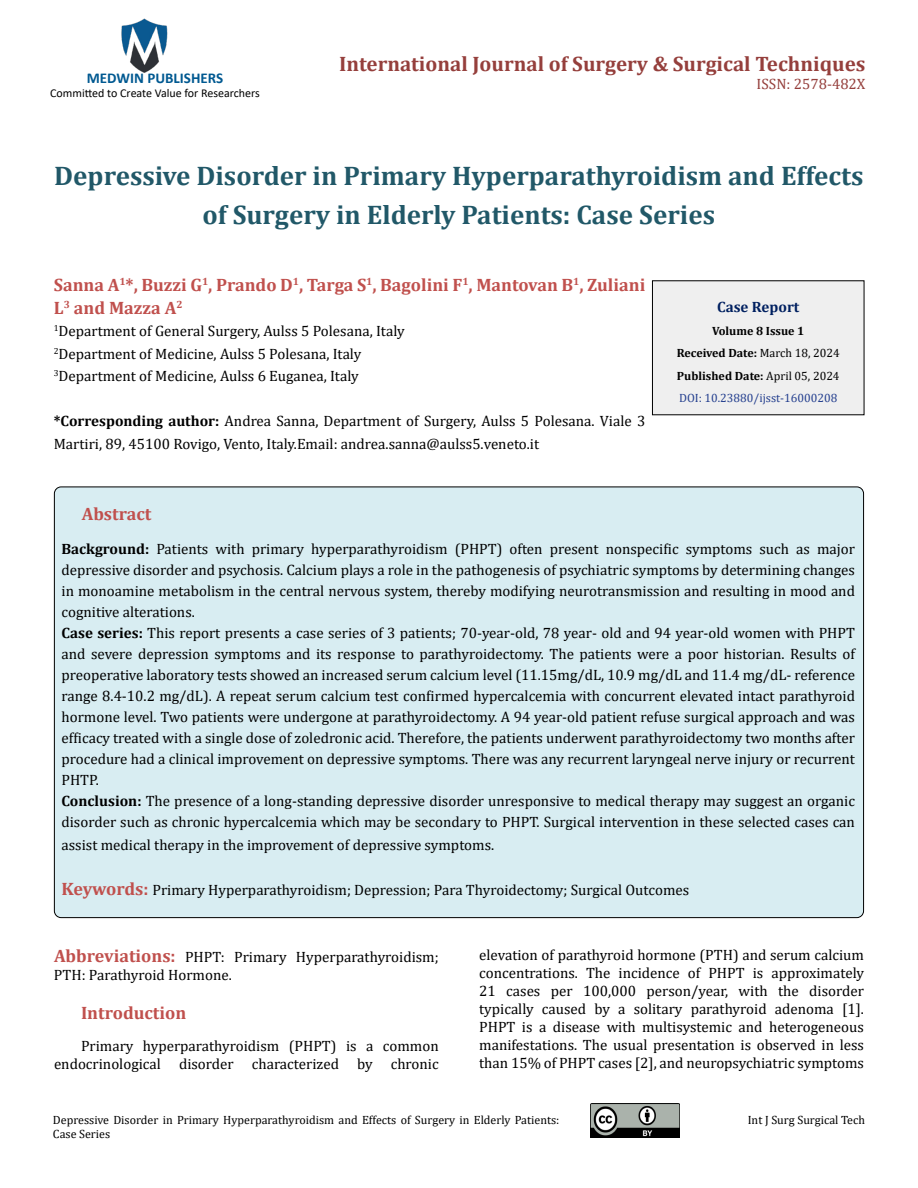
<style>
.page{position:relative;width:918px;height:1188px;background:#fff}
.page>*{position:absolute;margin:0;border:0;box-sizing:border-box;transform-origin:0 0}
.t1{font:700 27px/39px "Cambria";color:#215868;text-align:center}
.t2{font:700 21px "Cambria";color:#953f3c}
.t3{font:700 18px/22.5px "Cambria";color:#c0504d}
.t4{font:15px/21px "Cambria";color:#000}
.t5{font:700 15px "Calibri";color:#005991}
.t6{font:15px "Cambria";color:#953f3c}
.t7{font:700 15px "Cambria";color:#002060}
.t8{font:12px/14.4px "Cambria";color:#000}
.t9{font:700 12px/22.5px "Cambria";color:#000;text-align:center}
.t10{font:12px "Calibri";color:#000}
.s1{font-weight:700}
.s2{font-weight:400}
.s3{font-weight:400;color:#25408f}
.s4{font-weight:700;font-size:18px;color:#c0504d}
</style>
<div class="page">
<img style="left:121px;top:18px;width:47px;height:55px">
<img style="left:591px;top:1104px;width:88px;height:33px">
<div style="left:652px;top:281px;width:212px;height:134px;background:#efefef"></div>
<div style="left:54px;top:487px;width:810px;height:431px;background:#d8edf2;border-radius:7px"></div>
<p class="t5" style="left:87px;top:67px;width:138px">MEDWIN PUBLISHERS</p>
<p class="t10" style="left:50px;top:85px;width:211px">Committed to Create Value for Researchers</p>
<h2 class="t2" style="left:339px;top:49px;width:528px">International Journal of Surgery &amp; Surgical Techniques</h2>
<p class="t6" style="left:757px;top:75px;width:110px">ISSN: 2578-482X</p>
<h1 class="t1" style="left:54px;top:155px;width:811px">Depressive Disorder in Primary Hyperparathyroidism and Effects of Surgery in Elderly Patients: Case Series</h1>
<p class="t3" style="left:54px;top:273px;width:593px">Sanna A<sup>1</sup>*, Buzzi G<sup>1</sup>, Prando D<sup>1</sup>, Targa S<sup>1</sup>, Bagolini F<sup>1</sup>, Mantovan B<sup>1</sup>, Zuliani<br>L<sup>3</sup> and Mazza A<sup>2</sup></p>
<p class="t4" style="left:54px;top:320px;width:352px;line-height:22.5px"><sup>1</sup>Department of General Surgery, Aulss 5 Polesana, Italy<br><sup>2</sup>Department of Medicine, Aulss 5 Polesana, Italy<br><sup>3</sup>Department of Medicine, Aulss 6 Euganea, Italy</p>
<p class="t4" style="left:54px;top:410px;width:593px;line-height:22.5px"><span class="s1">*Corresponding author:</span> Andrea Sanna, Department of Surgery, Aulss 5 Polesana. Viale 3<br>Martiri, 89, 45100 Rovigo, Vento, Italy.Email: andrea.sanna@aulss5.veneto.it</p>
<p class="t7" style="left:717px;top:297px;width:84px">Case Report</p>
<p class="t9" style="left:677px;top:319px;width:165px">Volume 8 Issue 1<br>Received Date: <span class="s2">March 18, 2024<br></span>Published Date: <span class="s2">April 05, 2024<br></span><span class="s3">DOI: 10.23880/ijsst-16000208</span></p>
<p class="t3" style="left:82px;top:502px;width:71px">Abstract</p>
<p class="t4" style="left:62px;top:539px;width:795px"><span class="s1">Background:</span> Patients with primary hyperparathyroidism (PHPT) often present nonspecific symptoms such as major depressive disorder and psychosis. Calcium plays a role in the pathogenesis of psychiatric symptoms by determining changes in monoamine metabolism in the central nervous system, thereby modifying neurotransmission and resulting in mood and cognitive alterations.<br><span class="s1">Case series:</span> This report presents a case series of 3 patients; 70-year-old, 78 year- old and 94 year-old women with PHPT and severe depression symptoms and its response to parathyroidectomy. The patients were a poor historian. Results of preoperative laboratory tests showed an increased serum calcium level (11.15mg/dL, 10.9 mg/dL and 11.4 mg/dL- reference range 8.4-10.2 mg/dL). A repeat serum calcium test confirmed hypercalcemia with concurrent elevated intact parathyroid hormone level. Two patients were undergone at parathyroidectomy. A 94 year-old patient refuse surgical approach and was efficacy treated with a single dose of zoledronic acid. Therefore, the patients underwent parathyroidectomy two months after procedure had a clinical improvement on depressive symptoms. There was any recurrent laryngeal nerve injury or recurrent PHTP.<br><span class="s1">Conclusion:</span> The presence of a long-standing depressive disorder unresponsive to medical therapy may suggest an organic disorder such as chronic hypercalcemia which may be secondary to PHPT. Surgical intervention in these selected cases can</p>
<p class="t4" style="left:62px;top:834px;width:434px">assist medical therapy in the improvement of depressive symptoms.</p>
<p class="t4" style="left:62px;top:879px;width:629px"><span class="s4">Keywords:</span> Primary Hyperparathyroidism; Depression; Para Thyroidectomy; Surgical Outcomes</p>
<p class="t4" style="left:54px;top:948px;width:386px;line-height:18px"><span class="s4">Abbreviations:</span> PHPT: Primary Hyperparathyroidism;<br>PTH: Parathyroid Hormone.</p>
<p class="t3" style="left:81px;top:1001px;width:107px">Introduction</p>
<p class="t4" style="left:54px;top:1037px;width:386px;line-height:18px;text-align:right">Primary hyperparathyroidism (PHPT) is a common endocrinological disorder characterized by chronic</p>
<p class="t4" style="left:479px;top:946px;width:386px;line-height:18px;text-align:justify">elevation of parathyroid hormone (PTH) and serum calcium concentrations. The incidence of PHPT is approximately 21 cases per 100,000 person/year, with the disorder typically caused by a solitary parathyroid adenoma [1].<br>PHPT is a disease with multisystemic and heterogeneous manifestations. The usual presentation is observed in less than 15% of PHPT cases [2], and neuropsychiatric symptoms</p>
<p class="t8" style="left:53px;top:1113px;width:508px">Depressive Disorder in Primary Hyperparathyroidism and Effects of Surgery in Elderly Patients:<br>Case Series</p>
<p class="t8" style="left:748px;top:1113px;width:119px">Int J Surg Surgical Tech</p>
</div>
